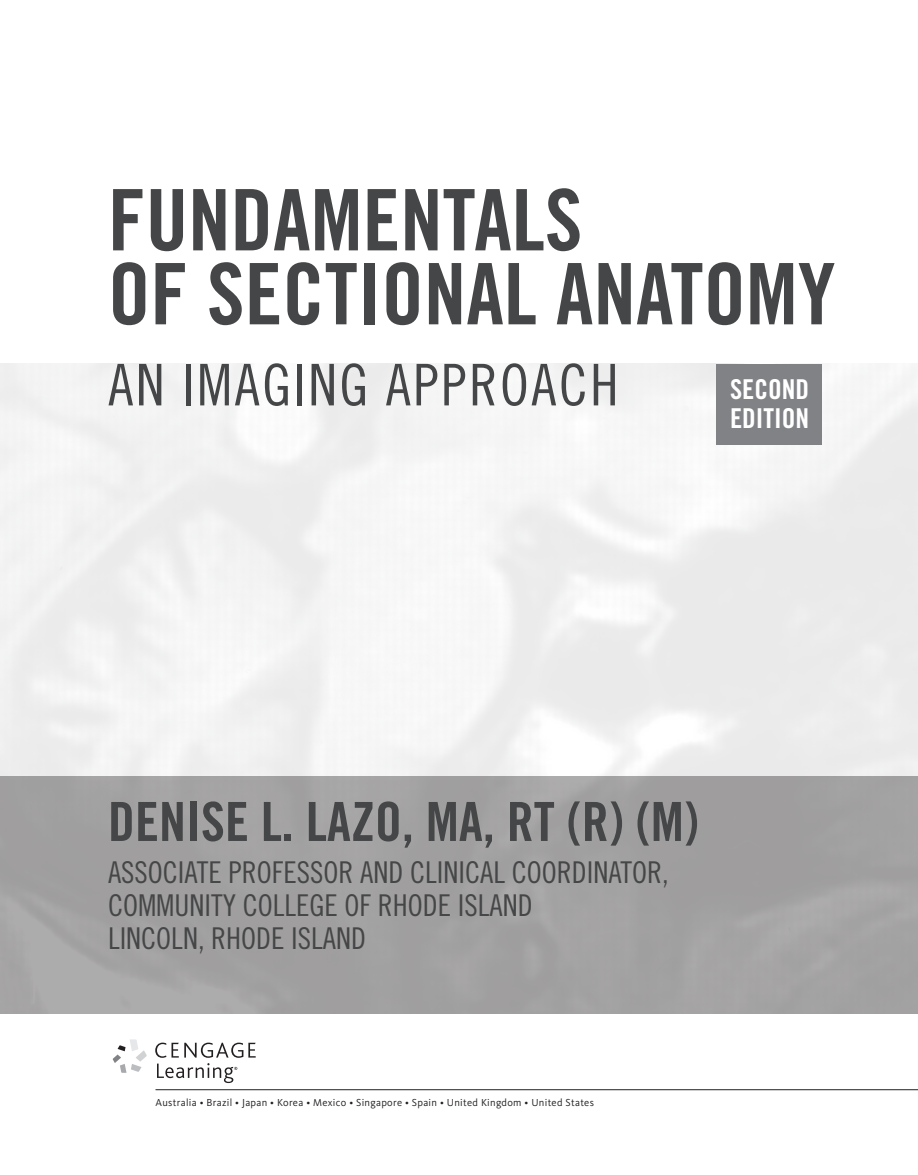
<style>
.page{position:relative;width:918px;height:1175px;background:#fff}
.page>*{position:absolute;margin:0;border:0;box-sizing:border-box;transform-origin:0 0}
.t1{font:84.9px/73.9px "Trade Gothic LT Std Bd Cn 20";color:#454647}
.t2{font:57.45px "Trade Gothic LT Std Cn 18";letter-spacing:.04em;color:#454647}
.t3{font:54px "Trade Gothic LT Std Bd Cn 20";color:#454647}
.t4{font:30px/33px "Trade Gothic LT Std Cn 18";color:#454647}
.t5{font:27.45px/29px "Trade Gothic LT Std Bd Cn 20";color:#fff}
.t6{font:10.5px "Kievit OT";letter-spacing:.03em;color:#231f20}
</style>
<div class="page">
<div style="left:0;top:775px;width:918px;height:238px;background:#a2a1a2"></div>
<div style="left:717px;top:364px;width:105px;height:80px;background:#808285"></div>
<hr style="left:156px;top:1089px;width:762px;height:1px;background:#231f20">
<svg style="left:113px;top:1039px;width:34px;height:33px"></svg>
<svg style="left:155px;top:1042px;width:11px;height:15px"></svg>
<svg style="left:172px;top:1042px;width:84px;height:15px"></svg>
<svg style="left:157px;top:1063px;width:80px;height:20px"></svg>
<h1 class="t1" style="left:108px;top:182px;width:729px">FUNDAMENTALS<br>OF SECTIONAL ANATOMY</h1>
<h2 class="t2" style="left:108px;top:351px;width:512px">AN IMAGING APPROACH</h2>
<p class="t5" style="left:730px;top:375px;width:14px">SECOND<br>EDITION</p>
<h3 class="t3" style="left:108px;top:789px;width:592px">DENISE L. LAZO, MA, RT (R) (M)</h3>
<p class="t4" style="left:108px;top:855px;width:562px">ASSOCIATE PROFESSOR AND CLINICAL COORDINATOR,<br>COMMUNITY COLLEGE OF RHODE ISLAND<br>LINCOLN, RHODE ISLAND</p>
<p class="t6" style="left:156px;top:1096px;width:440px">Australia • Brazil • Japan • Korea • Mexico • Singapore • Spain • United Kingdom • United States</p>
</div>
